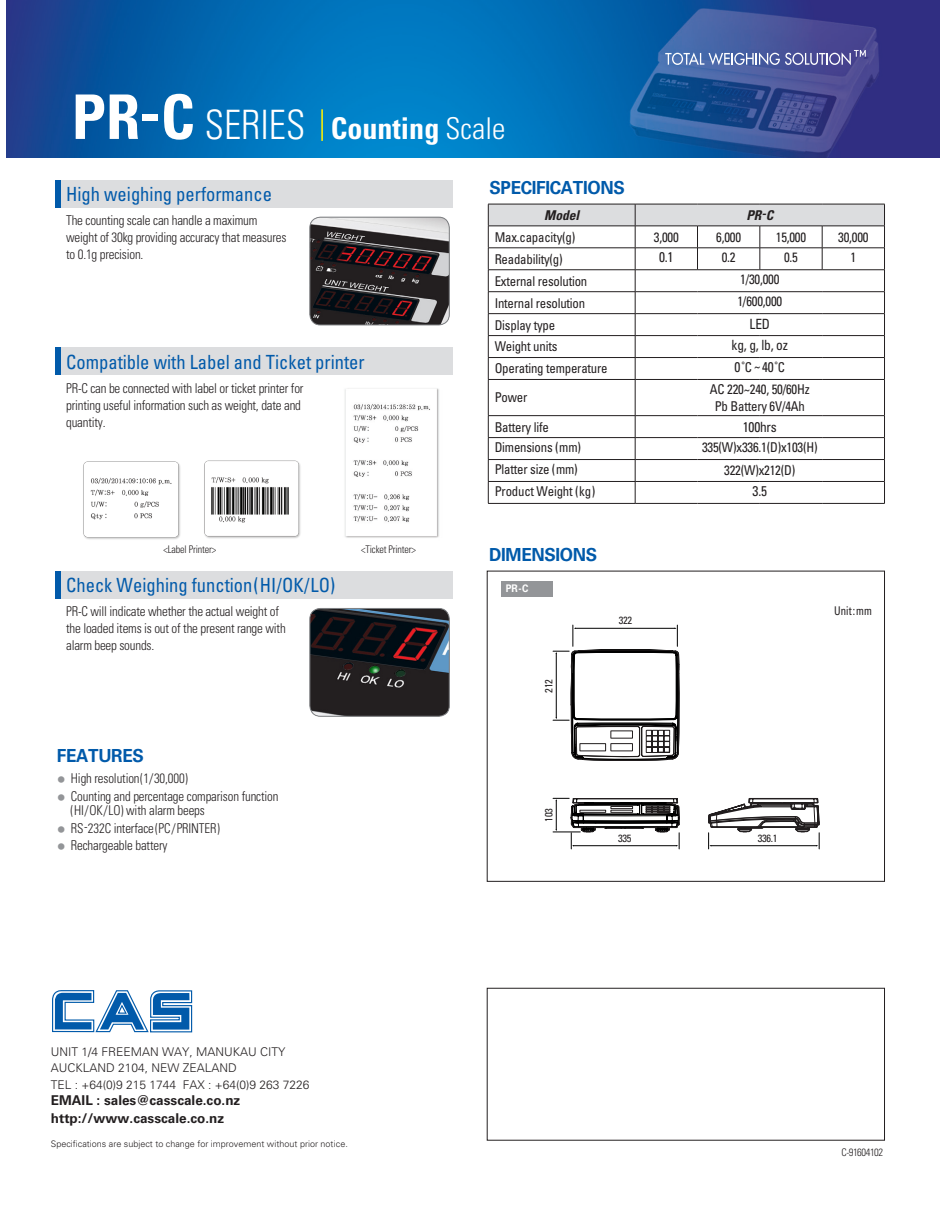
<style>
.page{position:relative;width:940px;height:1217px;background:#fff}
.page>*{position:absolute;margin:0;border:0;box-sizing:border-box;transform-origin:0 0}
.t1{font:700 condensed 61.5px "Univers LT Std";color:#fff}
.t2{font:700 condensed 30px "Univers LT Std";color:#fff}
.t3{font:condensed 19.5px "Univers LT Std";color:#015aaa;scale:.95 1}
.t4{font:700 18px "Univers LT Std";letter-spacing:-.02em;color:#015aaa;scale:.95 1}
.t5{font:condensed 14.1px "Univers LT Std";letter-spacing:-.015em;color:#231f20;scale:.95 1}
.t6{font:condensed 13.5px "Univers LT Std";letter-spacing:-.015em;color:#231f20;scale:.95 1}
.t7{font:300 condensed 13.5px "Univers LT Std";letter-spacing:-.015em;color:#231f20;scale:.96 1}
.t8{font:300 condensed 13.5px "Univers LT Std";letter-spacing:-.015em;color:#231f20;scale:.95 1}
.t9{font:700 13.5px "Univers LT Std";color:#231f20}
.t10{font:italic 700 condensed 13.5px "Univers LT Std";color:#231f20}
.t11{font:300 12px "Univers LT Std";color:#231f20}
.t12{font:condensed 12px "Univers LT Std";color:#231f20;scale:.9 1}
.t13{font:300 condensed 10.5px "Univers LT Std";letter-spacing:-.015em;color:#231f20;scale:.96 1}
.t14{font:condensed 10.5px "Univers LT Std";letter-spacing:-.03em;color:#231f20}
.t15{font:300 condensed 10.5px "Univers LT Std";letter-spacing:-.04em;color:#231f20}
.t16{font:700 10.5px "Univers LT Std";color:#fff;scale:.9 1}
.t17{font:300 9px "Univers LT Std";color:#231f20}
.s1{font-weight:300;font-size:40.5px}
.s2{font-weight:300}
.s3{font-stretch:normal;font-size:18px;color:#939598}
.s4{font-size:14.1px}
</style>
<div class="page">
<img style="left:6px;top:0;width:934px;height:158px">
<svg style="left:665px;top:50px;width:200px;height:15px"></svg>
<div style="left:487px;top:987px;width:397px;height:153px;border:1px solid #231f20"></div>
<hr style="left:488px;top:379px;width:147px;height:1px;background:#231f20">
<hr style="left:488px;top:379px;width:1px;height:36px;background:#231f20">
<hr style="left:884px;top:379px;width:1px;height:36px;background:#231f20">
<hr style="left:488px;top:415px;width:147px;height:1px;background:#231f20">
<hr style="left:488px;top:437px;width:147px;height:1px;background:#231f20">
<hr style="left:488px;top:459px;width:147px;height:1px;background:#231f20">
<hr style="left:488px;top:481px;width:147px;height:1px;background:#231f20">
<svg style="left:488px;top:416px;width:1px;height:87px"></svg>
<svg style="left:884px;top:416px;width:1px;height:87px"></svg>
<hr style="left:488px;top:503px;width:147px;height:1px;background:#231f20">
<svg style="left:488px;top:204px;width:397px;height:175px"></svg>
<hr style="left:697px;top:357px;width:63px;height:1px;background:#231f20">
<hr style="left:760px;top:357px;width:62px;height:1px;background:#231f20">
<hr style="left:822px;top:357px;width:62px;height:1px;background:#231f20">
<hr style="left:635px;top:379px;width:62px;height:1px;background:#231f20">
<hr style="left:635px;top:379px;width:1px;height:36px;background:#231f20">
<hr style="left:697px;top:379px;width:63px;height:1px;background:#231f20">
<hr style="left:760px;top:379px;width:62px;height:1px;background:#231f20">
<hr style="left:822px;top:379px;width:62px;height:1px;background:#231f20">
<hr style="left:635px;top:415px;width:62px;height:1px;background:#231f20">
<hr style="left:697px;top:415px;width:63px;height:1px;background:#231f20">
<hr style="left:760px;top:415px;width:62px;height:1px;background:#231f20">
<hr style="left:822px;top:415px;width:62px;height:1px;background:#231f20">
<hr style="left:635px;top:437px;width:62px;height:1px;background:#231f20">
<hr style="left:697px;top:437px;width:63px;height:1px;background:#231f20">
<hr style="left:760px;top:437px;width:62px;height:1px;background:#231f20">
<hr style="left:822px;top:437px;width:62px;height:1px;background:#231f20">
<hr style="left:635px;top:459px;width:62px;height:1px;background:#231f20">
<hr style="left:697px;top:459px;width:63px;height:1px;background:#231f20">
<hr style="left:760px;top:459px;width:62px;height:1px;background:#231f20">
<hr style="left:822px;top:459px;width:62px;height:1px;background:#231f20">
<hr style="left:635px;top:481px;width:62px;height:1px;background:#231f20">
<svg style="left:635px;top:416px;width:1px;height:87px"></svg>
<hr style="left:697px;top:481px;width:63px;height:1px;background:#231f20">
<hr style="left:760px;top:481px;width:62px;height:1px;background:#231f20">
<hr style="left:822px;top:481px;width:62px;height:1px;background:#231f20">
<hr style="left:635px;top:503px;width:62px;height:1px;background:#231f20">
<hr style="left:697px;top:503px;width:63px;height:1px;background:#231f20">
<hr style="left:760px;top:503px;width:62px;height:1px;background:#231f20">
<hr style="left:822px;top:503px;width:62px;height:1px;background:#231f20">
<div style="left:501px;top:581px;width:52px;height:15px;background:#939598"></div>
<svg style="left:52px;top:990px;width:141px;height:42px"></svg>
<img style="left:310px;top:217px;width:139px;height:108px">
<div style="left:310px;top:217px;width:139px;height:108px;border:1px solid #808285;border-radius:11px"></div>
<div style="left:56px;top:180px;width:397px;height:28px;background:#dcdddf"></div>
<div style="left:56px;top:180px;width:5px;height:28px;background:#015aaa"></div>
<div style="left:56px;top:347px;width:397px;height:28px;background:#dcdddf"></div>
<div style="left:56px;top:347px;width:5px;height:28px;background:#015aaa"></div>
<img style="left:310px;top:608px;width:139px;height:108px">
<div style="left:310px;top:608px;width:139px;height:108px;border:1px solid #808285;border-radius:11px"></div>
<div style="left:56px;top:571px;width:397px;height:28px;background:#dcdddf"></div>
<div style="left:56px;top:571px;width:5px;height:28px;background:#015aaa"></div>
<img style="left:345px;top:388px;width:94px;height:150px">
<img style="left:83px;top:461px;width:98px;height:79px">
<img style="left:204px;top:460px;width:97px;height:79px">
<svg style="left:553px;top:625px;width:267px;height:223px"></svg>
<p class="t1" style="left:72px;top:79px;width:125px">PR-C</p>
<p class="t2" style="left:205px;top:110px;width:302px"><span class="s1">SERIES</span> <sup>|</sup> Counting <span class="s2">Scale</span></p>
<p class="t3" style="left:66px;top:182px;width:218px">High weighing performance</p>
<p class="t7" style="left:66px;top:212px;width:201px">The counting scale can handle a maximum</p>
<p class="t7" style="left:66px;top:229px;width:231px">weight of 30kg providing accuracy that measures</p>
<p class="t7" style="left:66px;top:246px;width:82px">to 0.1g precision.</p>
<p class="t3" style="left:66px;top:349px;width:316px">Compatible with Label and Ticket printer</p>
<p class="t7" style="left:66px;top:380px;width:249px">PR-C can be connected with label or ticket printer for</p>
<p class="t7" style="left:66px;top:397px;width:246px">printing useful information such as weight, date and</p>
<p class="t7" style="left:66px;top:414px;width:43px">quantity.</p>
<p class="t13" style="left:163px;top:542px;width:56px">&lt;Label Printer&gt;</p>
<p class="t13" style="left:361px;top:542px;width:59px">&lt;Ticket Printer&gt;</p>
<p class="t3" style="left:66px;top:573px;width:285px">Check Weighing function(HI/OK/LO)</p>
<p class="t7" style="left:66px;top:603px;width:223px">PR-C will indicate whether the actual weight of</p>
<p class="t7" style="left:66px;top:620px;width:230px">the loaded items is out of the present range with</p>
<p class="t7" style="left:66px;top:637px;width:93px">alarm beep sounds.</p>
<p class="t4" style="left:57px;top:745px;width:93px">FEATURES</p>
<p class="t8" style="left:57px;top:770px;width:139px"><span class="s3">•</span> High resolution(1/30,000)</p>
<p class="t8" style="left:57px;top:787px;width:235px"><span class="s3">•</span> Counting and percentage comparison function</p>
<p class="t8" style="left:71px;top:801px;width:143px">(HI/OK/LO) with alarm beeps</p>
<p class="t8" style="left:57px;top:819px;width:173px"><span class="s3">•</span> RS-232C interface(PC/PRINTER)</p>
<p class="t8" style="left:57px;top:837px;width:118px"><span class="s3">•</span> Rechargeable battery</p>
<p class="t4" style="left:489px;top:177px;width:144px">SPECIFICATIONS</p>
<p class="t10" style="left:544px;top:207px;width:37px">Model</p>
<p class="t10" style="left:746px;top:207px;width:29px">PR-C</p>
<p class="t6" style="left:495px;top:228px;width:86px">Max.capacity(g)</p>
<p class="t6" style="left:654px;top:228px;width:28px">3,000</p>
<p class="t6" style="left:716px;top:228px;width:28px">6,000</p>
<p class="t6" style="left:776px;top:228px;width:33px">15,000</p>
<p class="t6" style="left:838px;top:228px;width:33px">30,000</p>
<p class="t6" style="left:495px;top:250px;width:73px">Readability(g)</p>
<p class="t5" style="left:659px;top:248px;width:17px">0.1</p>
<p class="t6" style="left:722px;top:249px;width:16px">0.2</p>
<p class="t6" style="left:784px;top:249px;width:16px">0.5</p>
<p class="t6" style="left:850px;top:249px;width:7px">1</p>
<p class="t6" style="left:495px;top:272px;width:99px">External resolution</p>
<p class="t6" style="left:740px;top:271px;width:43px">1/30,000</p>
<p class="t6" style="left:495px;top:294px;width:97px">Internal resolution</p>
<p class="t6" style="left:737px;top:293px;width:49px">1/600,000</p>
<p class="t6" style="left:495px;top:316px;width:65px">Display type</p>
<p class="t5" style="left:749px;top:314px;width:23px">LED</p>
<p class="t6" style="left:495px;top:338px;width:68px">Weight units</p>
<p class="t5" style="left:731px;top:336px;width:61px">kg, g, lb, oz</p>
<p class="t6" style="left:495px;top:360px;width:120px">Operating temperature</p>
<p class="t6" style="left:734px;top:359px;width:55px"><span class="s4">0</span>˚C~<span class="s4">40</span>˚C</p>
<p class="t6" style="left:495px;top:389px;width:36px">Power</p>
<p class="t6" style="left:710px;top:381px;width:107px">AC 220~240, 50/60Hz</p>
<p class="t6" style="left:714px;top:397px;width:96px">Pb Battery 6V/4Ah</p>
<p class="t6" style="left:495px;top:418px;width:59px">Battery life</p>
<p class="t5" style="left:743px;top:417px;width:37px">100hrs</p>
<p class="t6" style="left:495px;top:438px;width:92px">Dimensions (mm)</p>
<p class="t6" style="left:702px;top:439px;width:123px">335(W)x336.1(D)x103(H)</p>
<p class="t6" style="left:495px;top:460px;width:89px">Platter size (mm)</p>
<p class="t6" style="left:724px;top:461px;width:76px">322(W)x212(D)</p>
<p class="t6" style="left:495px;top:482px;width:107px">Product Weight (kg)</p>
<p class="t5" style="left:752px;top:482px;width:17px">3.5</p>
<p class="t4" style="left:489px;top:543px;width:115px">DIMENSIONS</p>
<p class="t16" style="left:506px;top:582px;width:27px">PR-C</p>
<p class="t14" style="left:542px;top:692px;width:15px;rotate:-90deg">212</p>
<p class="t14" style="left:542px;top:821px;width:15px;rotate:-90deg">103</p>
<p class="t14" style="left:619px;top:613px;width:15px">322</p>
<p class="t12" style="left:834px;top:603px;width:43px">Unit:mm</p>
<p class="t14" style="left:618px;top:831px;width:15px">335</p>
<p class="t14" style="left:757px;top:831px;width:21px">336.1</p>
<p class="t11" style="left:51px;top:1044px;width:236px">UNIT 1/4 FREEMAN WAY, MANUKAU CITY</p>
<p class="t11" style="left:51px;top:1060px;width:188px">AUCKLAND 2104, NEW ZEALAND</p>
<p class="t11" style="left:51px;top:1077px;width:260px">TEL : +64(0)9 215 1744 FAX : +64(0)9 263 7226</p>
<p class="t9" style="left:51px;top:1092px;width:191px">EMAIL : sales@casscale.co.nz</p>
<p class="t9" style="left:51px;top:1110px;width:175px">http://www.casscale.co.nz</p>
<p class="t17" style="left:51px;top:1138px;width:299px">Specifications are subject to change for improvement without prior notice.</p>
<p class="t15" style="left:841px;top:1145px;width:43px">C-91604102</p>
</div>
